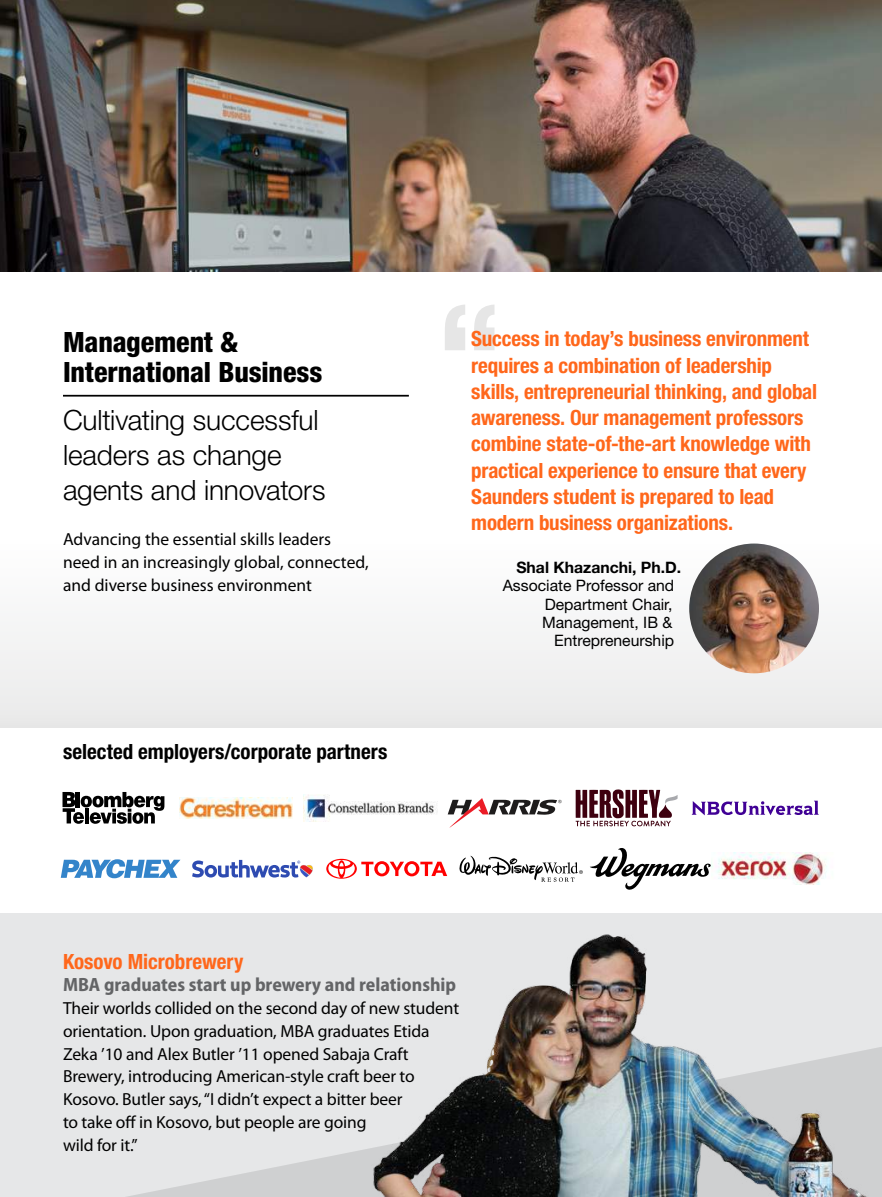
<style>
.page{position:relative;width:882px;height:1197px;background:#fff}
.page>*{position:absolute;margin:0;border:0;box-sizing:border-box;transform-origin:0 0}
.t1{font:800 condensed 131.25px "Helvetica Neue LT Std";color:#000}
.t2{font:300 28px/35px "Helvetica Neue LT Std";letter-spacing:-.005em;color:#000}
.t3{font:800 condensed 28px/29.8px "Helvetica Neue LT Std";letter-spacing:-.005em;color:#000}
.t4{font:700 condensed 21px/26.2px "Helvetica Neue LT Std";letter-spacing:-.005em;color:#ff671b}
.t5{font:700 condensed 21px "Helvetica Neue LT Std";color:#000}
.t6{font:700 semi-condensed 19.25px "Myriad Pro";color:#636466}
.t7{font:17.5px/22.8px "Myriad Pro";letter-spacing:-.005em;color:#000}
.t8{font:15.75px/18.4px "Helvetica Neue LT Std";color:#000;text-align:right}
.t9{font:700 15.75px "Helvetica Neue LT Std";color:#000}
</style>
<div class="page">
<img style="left:0;top:0;width:882px;height:271px">
<div style="left:0;top:914px;width:882px;height:283px;background:#e6e7e8"></div>
<svg style="left:127px;top:1163px;width:171px;height:34px;fill:#d1d2d3"></svg>
<img style="left:298px;top:934px;width:584px;height:263px">
<svg style="left:881px;top:1135px;width:1px;height:62px"></svg>
<svg style="left:448px;top:798px;width:114px;height:30px"></svg>
<svg style="left:576px;top:790px;width:102px;height:36px"></svg>
<svg style="left:692px;top:801px;width:127px;height:14px"></svg>
<svg style="left:63px;top:792px;width:101px;height:32px"></svg>
<img style="left:179px;top:797px;width:114px;height:22px">
<img style="left:304px;top:795px;width:132px;height:26px">
<svg style="left:459px;top:856px;width:124px;height:26px"></svg>
<svg style="left:590px;top:848px;width:121px;height:42px"></svg>
<img style="left:712px;top:853px;width:115px;height:32px">
<svg style="left:61px;top:859px;width:119px;height:19px"></svg>
<svg style="left:192px;top:860px;width:121px;height:18px"></svg>
<svg style="left:326px;top:859px;width:121px;height:20px"></svg>
<div style="left:0;top:544px;width:882px;height:183px;background:#f3f4f4"></div>
<hr style="left:63px;top:395px;width:346px;height:2px;background:#000">
<img style="left:689px;top:544px;width:130px;height:129px;border-radius:65px">
<h2 class="t3" style="left:63px;top:327px;width:261px">Management &amp;<br>International Business</h2>
<h2 class="t2" style="left:63px;top:402px;width:264px">Cultivating successful leaders as change agents and innovators</h2>
<p class="t7" style="left:63px;top:528px;width:307px">Advancing the essential skills leaders need in an increasingly global, connected, and diverse business environment</p>
<p class="t5" style="left:63px;top:739px;width:326px">selected employers/corporate partners</p>
<h1 class="t1" style="left:438px;top:270px;width:65px">“</h1>
<p class="t4" style="left:471px;top:325px;width:347px">Success in today’s business environment requires a combination of leadership skills, entrepreneurial thinking, and global awareness. Our management professors combine state-of-the-art knowledge with practical experience to ensure that every Saunders student is prepared to lead modern business organizations.</p>
<p class="t9" style="left:516px;top:558px;width:166px">Shal Khazanchi, Ph.D.</p>
<p class="t8" style="left:503px;top:576px;width:173px">Associate Professor and<br>Department Chair,<br>Management, IB &amp;<br>Entrepreneurship</p>
<p class="t4" style="left:63px;top:948px;width:182px">Kosovo Microbrewery</p>
<p class="t6" style="left:63px;top:973px;width:395px">MBA graduates start up brewery and relationship</p>
<p class="t7" style="left:63px;top:997px;width:398px">Their worlds collided on the second day of new student orientation. Upon graduation, MBA graduates Etida Zeka ’10 and Alex Butler ’11 opened Sabaja Craft Brewery, introducing American-style craft beer to Kosovo. Butler says, “I didn’t expect a bitter beer<br>to take off in Kosovo, but people are going<br>wild for it.”</p>
</div>
